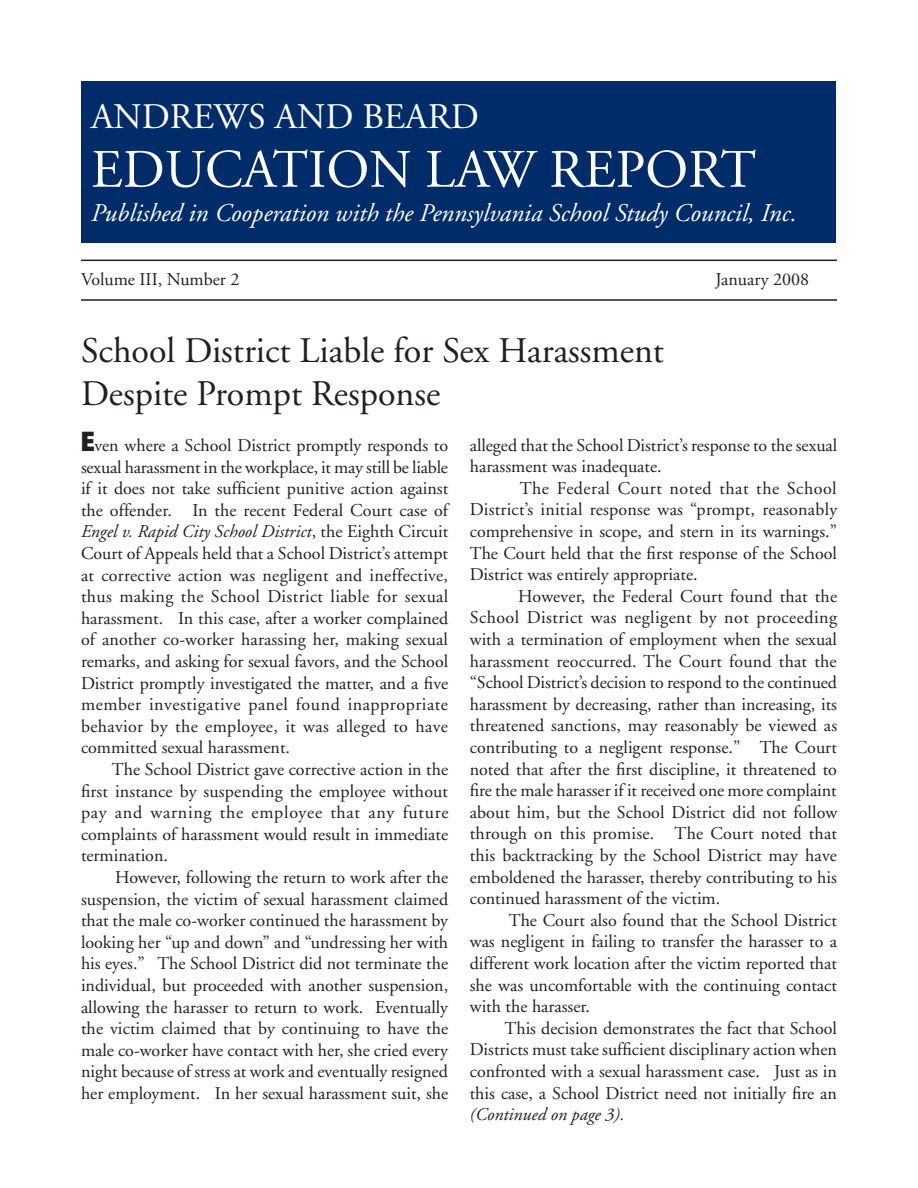
<style>
.page{position:relative;width:918px;height:1188px;background:#fff}
.page>*{position:absolute;margin:0;border:0;box-sizing:border-box;transform-origin:0 0}
.t1{font:54px "Adobe Garamond";color:#fff}
.t2{font:36px/43.2px "Adobe Garamond";color:#231f20}
.t3{font:36px "Adobe Garamond";color:#fff}
.t4{font:italic 25.5px "Adobe Garamond";color:#fff}
.t5{font:18px/21.6px "Adobe Garamond";color:#231f20;text-align:justify}
.t6{font:italic 18px "Adobe Garamond";color:#231f20}
.s1{font-family:"Helvetica Neue";font-weight:900;font-stretch:expanded;font-size:27px}
.s2{font-style:italic}
</style>
<div class="page">
<hr style="left:81px;top:260px;width:756px;height:1px;background:#231f20">
<hr style="left:81px;top:299px;width:756px;height:2px;background:#231f20">
<div style="left:82px;top:82px;width:754px;height:161px;background:#002d6a"></div>
<h2 class="t3" style="left:91px;top:98px;width:389px">ANDREWS AND BEARD</h2>
<h1 class="t1" style="left:91px;top:141px;width:667px">EDUCATION LAW REPORT</h1>
<h3 class="t4" style="left:91px;top:199px;width:707px">Published in Cooperation with the Pennsylvania School Study Council, Inc.</h3>
<p class="t5" style="left:81px;top:269px;width:160px">Volume III, Number 2</p>
<p class="t5" style="left:716px;top:269px;width:95px">January 2008</p>
<h2 class="t2" style="left:81px;top:330px;width:585px">School District Liable for Sex Harassment<br>Despite Prompt Response</h2>
<p class="t5" style="left:81px;top:435px;width:369px"><span class="s1">E</span>ven where a School District promptly responds to sexual harassment in the workplace, it may still be liable if it does not take sufficient punitive action against the offender. In the recent Federal Court case of <span class="s2">Engel v. Rapid City School District</span>, the Eighth Circuit Court of Appeals held that a School District’s attempt at corrective action was negligent and ineffective, thus making the School District liable for sexual harassment. In this case, after a worker complained of another co-worker harassing her, making sexual remarks, and asking for sexual favors, and the School District promptly investigated the matter, and a five member investigative panel found inappropriate behavior by the employee, it was alleged to have committed sexual harassment.</p>
<p class="t5" style="left:81px;top:759px;width:369px;text-indent:31px">The School District gave corrective action in the first instance by suspending the employee without pay and warning the employee that any future complaints of harassment would result in immediate termination.</p>
<p class="t5" style="left:81px;top:867px;width:369px;text-indent:34px">However, following the return to work after the suspension, the victim of sexual harassment claimed that the male co-worker continued the harassment by looking her “up and down” and “undressing her with his eyes.” The School District did not terminate the individual, but proceeded with another suspension, allowing the harasser to return to work. Eventually the victim claimed that by continuing to have the male co-worker have contact with her, she cried every night because of stress at work and eventually resigned her employment. In her sexual harassment suit, she</p>
<p class="t5" style="left:470px;top:435px;width:369px">alleged that the School District’s response to the sexual harassment was inadequate.</p>
<p class="t5" style="left:470px;top:478px;width:369px;text-indent:50px">The Federal Court noted that the School District’s initial response was “prompt, reasonably comprehensive in scope, and stern in its warnings.” The Court held that the first response of the School District was entirely appropriate.</p>
<p class="t5" style="left:470px;top:586px;width:369px;text-indent:48px">However, the Federal Court found that the School District was negligent by not proceeding with a termination of employment when the sexual harassment reoccurred. The Court found that the “School District’s decision to respond to the continued harassment by decreasing, rather than increasing, its threatened sanctions, may reasonably be viewed as contributing to a negligent response.” The Court noted that after the first discipline, it threatened to fire the male harasser if it received one more complaint about him, but the School District did not follow through on this promise. The Court noted that this backtracking by the School District may have emboldened the harasser, thereby contributing to his continued harassment of the victim.</p>
<p class="t5" style="left:470px;top:910px;width:369px;text-indent:39px">The Court also found that the School District was negligent in failing to transfer the harasser to a different work location after the victim reported that she was uncomfortable with the continuing contact with the harasser.</p>
<p class="t5" style="left:470px;top:1018px;width:369px;text-indent:35px">This decision demonstrates the fact that School Districts must take sufficient disciplinary action when confronted with a sexual harassment case. Just as in this case, a School District need not initially fire an</p>
<p class="t6" style="left:470px;top:1105px;width:156px">(Continued on page 3).</p>
</div>
